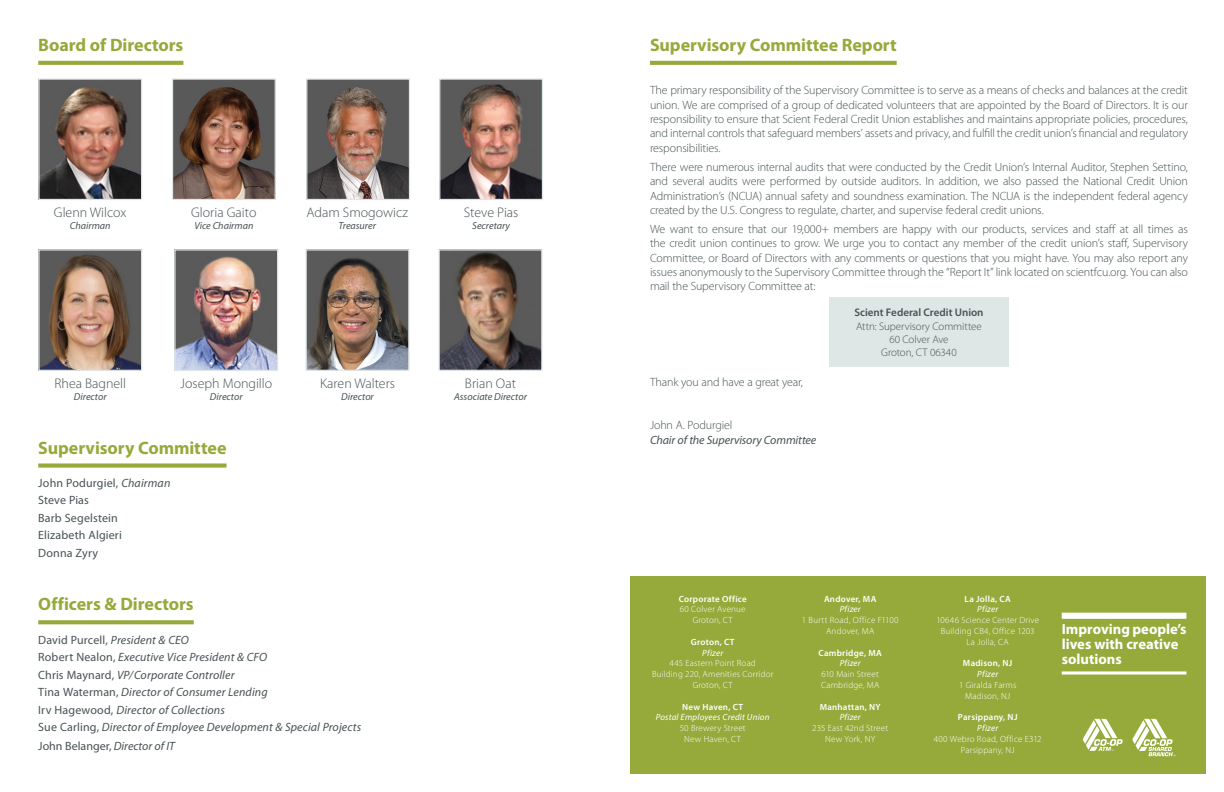
<style>
.page{position:relative;width:1224px;height:792px;background:#fff}
.page>*{position:absolute;margin:0;border:0;box-sizing:border-box;transform-origin:0 0}
.t1{font:700 18px "Myriad Pro";letter-spacing:-.005em;color:#95aa3b}
.t2{font:700 14.6px/15.2px "Myriad Pro";color:#fff}
.t3{font:300 13.9px "Myriad Pro";color:#465254}
.t4{font:300 12px/14.4px "Myriad Pro";letter-spacing:-.015em;color:#465254;text-align:justify}
.t5{font:italic 12px/17.5px "Myriad Pro";letter-spacing:.01em;color:#465254}
.t6{font:12px/17.5px "Myriad Pro";letter-spacing:.01em;color:#465254}
.t7{font:italic 12px "Myriad Pro";letter-spacing:-.01em;color:#465254}
.t8{font:300 11px/13.2px "Myriad Pro";letter-spacing:-.005em;color:#465254;text-align:center}
.t9{font:600 11px "Myriad Pro";letter-spacing:-.005em;color:#465254}
.t10{font:italic 10.1px "Myriad Pro";color:#465254}
.t11{font:300 9px/10.8px "Myriad Pro";letter-spacing:.02em;color:#fff;text-align:center}
.t12{font:600 9px "Myriad Pro";letter-spacing:.025em;color:#fff}
.t13{font:italic 9px "Myriad Pro";letter-spacing:.02em;color:#fff}
.s1{font-style:italic}
.s2{font-style:normal}
</style>
<div class="page">
<img style="left:308px;top:80px;width:100px;height:118px">
<div style="left:306px;top:78px;width:104px;height:122px;border:1px solid #dfe6e6"></div>
<svg style="left:38px;top:61px;width:145px;height:4px"></svg>
<div style="left:38px;top:463px;width:189px;height:5px;background:#95aa3b"></div>
<svg style="left:38px;top:620px;width:156px;height:4px"></svg>
<img style="left:40px;top:80px;width:100px;height:118px">
<div style="left:38px;top:78px;width:104px;height:122px;border:1px solid #dfe6e6"></div>
<img style="left:174px;top:80px;width:100px;height:118px">
<div style="left:172px;top:78px;width:104px;height:122px;border:1px solid #dfe6e6"></div>
<img style="left:176px;top:251px;width:100px;height:118px">
<div style="left:174px;top:249px;width:104px;height:122px;border:1px solid #dfe6e6"></div>
<img style="left:441px;top:80px;width:100px;height:118px">
<div style="left:439px;top:78px;width:104px;height:122px;border:1px solid #dfe6e6"></div>
<img style="left:40px;top:251px;width:100px;height:118px">
<div style="left:38px;top:249px;width:104px;height:122px;border:1px solid #dfe6e6"></div>
<img style="left:308px;top:251px;width:100px;height:118px">
<div style="left:306px;top:249px;width:104px;height:122px;border:1px solid #dfe6e6"></div>
<img style="left:440px;top:251px;width:100px;height:118px">
<div style="left:438px;top:249px;width:104px;height:122px;border:1px solid #dfe6e6"></div>
<div style="left:630px;top:576px;width:576px;height:198px;background:#95aa3b"></div>
<svg style="left:1083px;top:719px;width:40px;height:32px"></svg>
<svg style="left:1132px;top:719px;width:44px;height:37px"></svg>
<svg style="left:650px;top:61px;width:247px;height:4px"></svg>
<div style="left:829px;top:297px;width:180px;height:70px;background:#dfe6e6"></div>
<div style="left:1062px;top:613px;width:124px;height:6px;background:#fff"></div>
<svg style="left:1062px;top:671px;width:124px;height:4px"></svg>
<h1 class="t1" style="left:38px;top:33px;width:147px">Board of Directors</h1>
<p class="t3" style="left:54px;top:205px;width:74px">Glenn Wilcox</p>
<p class="t10" style="left:70px;top:219px;width:42px">Chairman</p>
<p class="t3" style="left:191px;top:205px;width:67px">Gloria Gaito</p>
<p class="t10" style="left:194px;top:219px;width:61px">Vice Chairman</p>
<p class="t3" style="left:307px;top:205px;width:103px">Adam Smogowicz</p>
<p class="t10" style="left:339px;top:219px;width:39px">Treasurer</p>
<p class="t3" style="left:464px;top:205px;width:56px">Steve Pias</p>
<p class="t10" style="left:472px;top:219px;width:39px">Secretary</p>
<p class="t3" style="left:54px;top:375px;width:73px">Rhea Bagnell</p>
<p class="t10" style="left:74px;top:390px;width:34px">Director</p>
<p class="t3" style="left:180px;top:375px;width:94px">Joseph Mongillo</p>
<p class="t10" style="left:210px;top:390px;width:34px">Director</p>
<p class="t3" style="left:320px;top:375px;width:76px">Karen Walters</p>
<p class="t10" style="left:341px;top:390px;width:34px">Director</p>
<p class="t3" style="left:465px;top:375px;width:52px">Brian Oat</p>
<p class="t10" style="left:454px;top:390px;width:74px">Associate Director</p>
<h1 class="t1" style="left:38px;top:436px;width:190px">Supervisory Committee</h1>
<p class="t6" style="left:38px;top:474px;width:134px">John Podurgiel, <span class="s1">Chairman<br></span>Steve Pias<br>Barb Segelstein<br>Elizabeth Algieri<br>Donna Zyry</p>
<h1 class="t1" style="left:38px;top:593px;width:157px">Officers &amp; Directors</h1>
<p class="t5" style="left:38px;top:631px;width:325px"><span class="s2">David Purcell,</span> President &amp; CEO<br><span class="s2">Robert Nealon,</span> Executive Vice President &amp; CFO<br><span class="s2">Chris Maynard,</span> VP/Corporate Controller<br><span class="s2">Tina Waterman,</span> Director of Consumer Lending<br><span class="s2">Irv Hagewood,</span> Director of Collections<br><span class="s2">Sue Carling,</span> Director of Employee Development &amp; Special Projects</p>
<p class="t6" style="left:38px;top:737px;width:138px">John Belanger, <span class="s1">Director of IT</span></p>
<h1 class="t1" style="left:650px;top:33px;width:248px">Supervisory Committee Report</h1>
<p class="t4" style="left:650px;top:83px;width:540px">The primary responsibility of the Supervisory Committee is to serve as a means of checks and balances at the credit union. We are comprised of a group of dedicated volunteers that are appointed by the Board of Directors. It is our responsibility to ensure that Scient Federal Credit Union establishes and maintains appropriate policies, procedures, and internal controls that safeguard members’ assets and privacy, and fulfill the credit union’s financial and regulatory responsibilities.</p>
<p class="t4" style="left:650px;top:160px;width:539px">There were numerous internal audits that were conducted by the Credit Union’s Internal Auditor, Stephen Settino, and several audits were performed by outside auditors. In addition, we also passed the National Credit Union Administration’s (NCUA) annual safety and soundness examination. The NCUA is the independent federal agency created by the U.S. Congress to regulate, charter, and supervise federal credit unions.</p>
<p class="t4" style="left:650px;top:222px;width:540px">We want to ensure that our 19,000+ members are happy with our products, services and staff at all times as the credit union continues to grow. We urge you to contact any member of the credit union’s staff, Supervisory Committee, or Board of Directors with any comments or questions that you might have. You may also report any issues anonymously to the Supervisory Committee through the “Report It” link located on scientfcu.org. You can also mail the Supervisory Committee at:</p>
<p class="t9" style="left:854px;top:306px;width:131px">Scient Federal Credit Union</p>
<p class="t8" style="left:856px;top:319px;width:127px">Attn: Supervisory Committee<br>60 Colver Ave<br>Groton, CT 06340</p>
<p class="t4" style="left:650px;top:375px;width:155px">Thank you and have a great year,</p>
<p class="t4" style="left:650px;top:418px;width:84px">John A. Podurgiel</p>
<p class="t7" style="left:650px;top:432px;width:168px">Chair of the Supervisory Committee</p>
<p class="t12" style="left:679px;top:593px;width:70px">Corporate Office</p>
<p class="t11" style="left:680px;top:604px;width:67px">60 Colver Avenue<br>Groton, CT</p>
<p class="t12" style="left:691px;top:636px;width:45px">Groton, CT</p>
<p class="t13" style="left:702px;top:647px;width:23px">Pfizer</p>
<p class="t11" style="left:652px;top:658px;width:123px">445 Eastern Point Road<br>Building 220, Amenities Corridor<br>Groton, CT</p>
<p class="t12" style="left:682px;top:701px;width:62px">New Haven, CT</p>
<p class="t13" style="left:656px;top:712px;width:115px">Postal Employees Credit Union</p>
<p class="t11" style="left:680px;top:723px;width:67px">50 Brewery Street<br>New Haven, CT</p>
<p class="t12" style="left:824px;top:593px;width:54px">Andover, MA</p>
<p class="t13" style="left:840px;top:604px;width:23px">Pfizer</p>
<p class="t11" style="left:802px;top:615px;width:98px">1 Burtt Road, Office F1100<br>Andover, MA</p>
<p class="t12" style="left:819px;top:647px;width:65px">Cambridge, MA</p>
<p class="t13" style="left:840px;top:658px;width:23px">Pfizer</p>
<p class="t11" style="left:821px;top:669px;width:60px;text-align:left">610 Main Street<br>Cambridge, MA</p>
<p class="t12" style="left:820px;top:701px;width:63px">Manhattan, NY</p>
<p class="t13" style="left:840px;top:712px;width:23px">Pfizer</p>
<p class="t11" style="left:812px;top:723px;width:77px">235 East 42nd Street<br>New York, NY</p>
<p class="t12" style="left:965px;top:593px;width:48px">La Jolla, CA</p>
<p class="t13" style="left:977px;top:604px;width:23px">Pfizer</p>
<p class="t11" style="left:936px;top:615px;width:104px">10646 Science Center Drive<br>Building CB4, Office 1203<br>La Jolla, CA</p>
<p class="t12" style="left:963px;top:658px;width:51px">Madison, NJ</p>
<p class="t13" style="left:977px;top:669px;width:23px">Pfizer</p>
<p class="t11" style="left:959px;top:680px;width:59px">1 Giralda Farms<br>Madison, NJ</p>
<p class="t12" style="left:958px;top:712px;width:61px">Parsippany, NJ</p>
<p class="t13" style="left:977px;top:723px;width:23px">Pfizer</p>
<p class="t11" style="left:934px;top:734px;width:109px">400 Webro Road, Office E312<br>Parsippany, NJ</p>
<p class="t2" style="left:1062px;top:621px;width:126px">Improving people’s lives with creative solutions</p>
</div>
